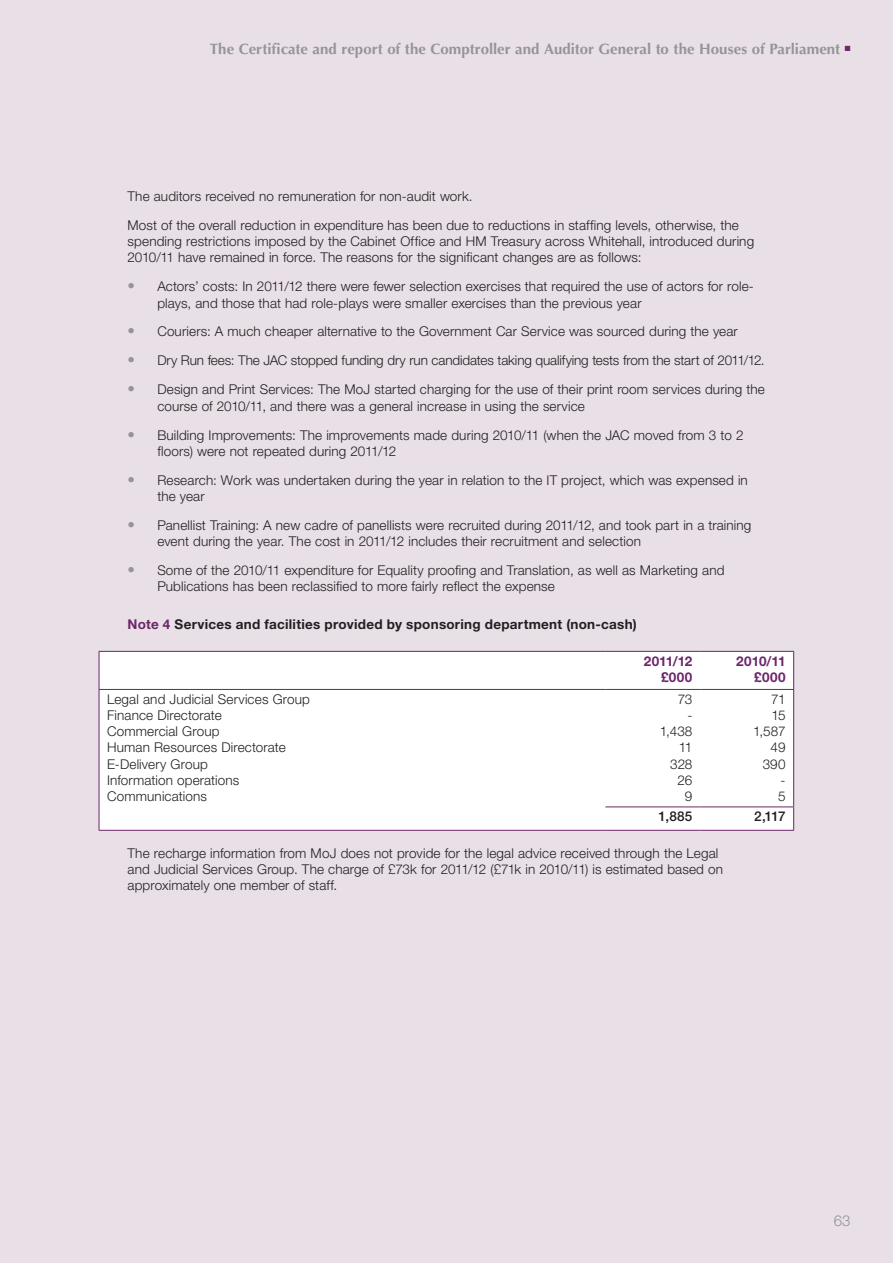
<style>
.page{position:relative;width:893px;height:1263px;background:#fff}
.page>*{position:absolute;margin:0;border:0;box-sizing:border-box;transform-origin:0 0}
.t1{font:700 15px "Optima LT Std";color:#939598}
.t2{font:300 15px "Helvetica Neue LT Pro";color:#939598}
.ACCOUNT_copy{font:300 13.5px/16.2px "Helvetica Neue LT Pro";letter-spacing:.01em;color:#231f20}
.ACCOUNT_copy-2{font:300 13.5px "Helvetica Neue LT Pro";letter-spacing:-.01em;color:#231f20}
.ACCOUNT_SUB_HEAD_2{font:700 13.5px "Helvetica Neue LT Pro";letter-spacing:.02em;color:#231f20}
.ACCOUNT_copy-3{font:700 13.5px "Helvetica Neue LT Pro";letter-spacing:.015em;color:#6c2669}
.ACCOUNT_copy-4{font:500 13.5px "Helvetica Neue LT Pro";letter-spacing:-.025em;color:#231f20}
.s1{color:#6c2669}
.s2{font-size:15px;color:#939598}
</style>
<div class="page">
<div style="left:1px;top:0;width:892px;height:1263px;background:#e8dfe7"></div>
<div style="left:100px;top:652px;width:693px;height:178px;background:#fff"></div>
<hr style="left:99px;top:651px;width:506px;height:1px;background:#6c2669">
<hr style="left:99px;top:652px;width:1px;height:37px;background:#6c2669">
<hr style="left:605px;top:651px;width:96px;height:1px;background:#6c2669">
<hr style="left:701px;top:651px;width:93px;height:1px;background:#6c2669">
<hr style="left:793px;top:652px;width:1px;height:37px;background:#6c2669">
<hr style="left:99px;top:689px;width:506px;height:1px;background:#6c2669">
<hr style="left:99px;top:690px;width:1px;height:117px;background:#6c2669">
<hr style="left:605px;top:689px;width:96px;height:1px;background:#6c2669">
<hr style="left:701px;top:689px;width:93px;height:1px;background:#6c2669">
<hr style="left:793px;top:690px;width:1px;height:116px;background:#6c2669">
<svg style="left:99px;top:807px;width:1px;height:23px"></svg>
<hr style="left:605px;top:806px;width:96px;height:1px;background:#6c2669">
<hr style="left:701px;top:806px;width:93px;height:1px;background:#6c2669">
<svg style="left:793px;top:807px;width:1px;height:23px"></svg>
<hr style="left:99px;top:830px;width:506px;height:1px;background:#6c2669">
<hr style="left:605px;top:830px;width:96px;height:1px;background:#6c2669">
<hr style="left:701px;top:830px;width:93px;height:1px;background:#6c2669">
<p class="t1" style="left:210px;top:40px;width:642px">The Certificate and report of the Comptroller and Auditor General to the Houses of Parliament <span class="s1">■</span></p>
<p class="ACCOUNT_copy" style="left:128px;top:188px;width:347px">The auditors received no remuneration for non-audit work.</p>
<p class="ACCOUNT_copy" style="left:128px;top:217px;width:628px">Most of the overall reduction in expenditure has been due to reductions in staffing levels, otherwise, the spending restrictions imposed by the Cabinet Office and HM Treasury across Whitehall, introduced during<br>2010/11 have remained in force. The reasons for the significant changes are as follows:</p>
<p class="ACCOUNT_copy" style="left:157px;top:278px;width:598px;text-indent:-30px"><span class="s2">•</span> Actors’ costs: In 2011/12 there were fewer selection exercises that required the use of actors for role&shy;plays, and those that had role-plays were smaller exercises than the previous year</p>
<p class="ACCOUNT_copy" style="left:128px;top:323px;width:612px"><span class="s2">•</span> Couriers: A much cheaper alternative to the Government Car Service was sourced during the year</p>
<p class="ACCOUNT_copy-2" style="left:128px;top:352px;width:639px"><span class="s2">•</span> Dry Run fees: The JAC stopped funding dry run candidates taking qualifying tests from the start of 2011/12.</p>
<p class="ACCOUNT_copy" style="left:157px;top:381px;width:609px;text-indent:-30px"><span class="s2">•</span> Design and Print Services: The MoJ started charging for the use of their print room services during the course of 2010/11, and there was a general increase in using the service</p>
<p class="ACCOUNT_copy" style="left:157px;top:426px;width:588px;text-indent:-30px"><span class="s2">•</span> Building Improvements: The improvements made during 2010/11 (when the JAC moved from 3 to 2 floors) were not repeated during 2011/12</p>
<p class="ACCOUNT_copy" style="left:157px;top:471px;width:592px;text-indent:-30px"><span class="s2">•</span> Research: Work was undertaken during the year in relation to the IT project, which was expensed in the year</p>
<p class="ACCOUNT_copy" style="left:157px;top:517px;width:596px;text-indent:-30px"><span class="s2">•</span> Panellist Training: A new cadre of panellists were recruited during 2011/12, and took part in a training event during the year. The cost in 2011/12 includes their recruitment and selection</p>
<p class="ACCOUNT_copy" style="left:157px;top:562px;width:569px;text-indent:-30px"><span class="s2">•</span> Some of the 2010/11 expenditure for Equality proofing and Translation, as well as Marketing and<br>Publications has been reclassified to more fairly reflect the expense</p>
<p class="ACCOUNT_SUB_HEAD_2" style="left:128px;top:615px;width:511px"><span class="s1">Note 4</span> Services and facilities provided by sponsoring department (non-cash)</p>
<p class="ACCOUNT_copy-3" style="left:644px;top:652px;width:50px">2011/12</p>
<p class="ACCOUNT_copy-3" style="left:661px;top:669px;width:33px">£000</p>
<p class="ACCOUNT_copy-3" style="left:736px;top:652px;width:51px">2010/11</p>
<p class="ACCOUNT_copy-3" style="left:754px;top:669px;width:33px">£000</p>
<p class="ACCOUNT_copy" style="left:107px;top:690px;width:204px">Legal and Judicial Services Group</p>
<p class="ACCOUNT_copy" style="left:107px;top:707px;width:116px">Finance Directorate</p>
<p class="ACCOUNT_copy" style="left:107px;top:723px;width:114px">Commercial Group</p>
<p class="ACCOUNT_copy" style="left:107px;top:739px;width:180px">Human Resources Directorate</p>
<p class="ACCOUNT_copy" style="left:107px;top:755px;width:102px">E-Delivery Group</p>
<p class="ACCOUNT_copy" style="left:107px;top:771px;width:134px">Information operations</p>
<p class="ACCOUNT_copy" style="left:107px;top:788px;width:101px">Communications</p>
<p class="ACCOUNT_copy" style="left:678px;top:690px;width:16px">73</p>
<p class="ACCOUNT_copy" style="left:687px;top:707px;width:6px">-</p>
<p class="ACCOUNT_copy" style="left:660px;top:723px;width:34px">1,438</p>
<p class="ACCOUNT_copy" style="left:679px;top:739px;width:15px">11</p>
<p class="ACCOUNT_copy" style="left:670px;top:755px;width:24px">328</p>
<p class="ACCOUNT_copy" style="left:678px;top:771px;width:16px">26</p>
<p class="ACCOUNT_copy" style="left:685px;top:788px;width:9px">9</p>
<p class="ACCOUNT_copy" style="left:771px;top:690px;width:16px">71</p>
<p class="ACCOUNT_copy" style="left:771px;top:707px;width:16px">15</p>
<p class="ACCOUNT_copy" style="left:753px;top:723px;width:34px">1,587</p>
<p class="ACCOUNT_copy" style="left:770px;top:739px;width:17px">49</p>
<p class="ACCOUNT_copy" style="left:763px;top:755px;width:24px">390</p>
<p class="ACCOUNT_copy" style="left:781px;top:771px;width:6px">-</p>
<p class="ACCOUNT_copy" style="left:778px;top:788px;width:9px">5</p>
<p class="ACCOUNT_copy-4" style="left:659px;top:808px;width:35px">1,885</p>
<p class="ACCOUNT_copy-4" style="left:754px;top:808px;width:33px">2,117</p>
<p class="ACCOUNT_copy" style="left:128px;top:844px;width:597px">The recharge information from MoJ does not provide for the legal advice received through the Legal and Judicial Services Group. The charge of £73k for 2011/12 (£71k in 2010/11) is estimated based on approximately one member of staff.</p>
<p class="t2" style="left:834px;top:1212px;width:18px">63</p>
</div>
